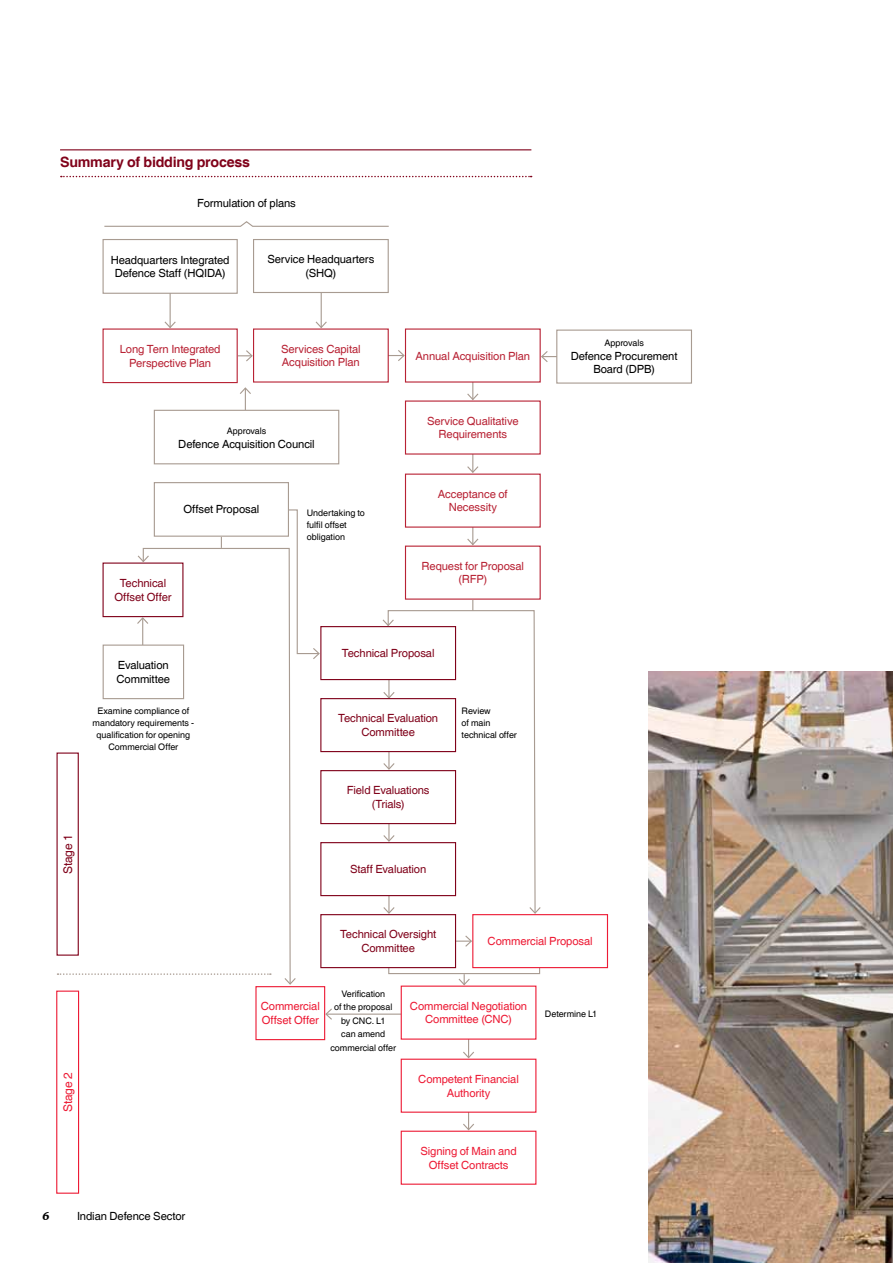
<style>
.page{position:relative;width:893px;height:1263px;background:#fff}
.page>*{position:absolute;margin:0;border:0;box-sizing:border-box;transform-origin:0 0}
.t1{font:700 14.25px "Helvetica";letter-spacing:-.015em;color:#80021a}
.t2{font:12px "Helvetica";letter-spacing:-.01em;color:#80021a}
.t3{font:12px "Helvetica";letter-spacing:-.01em;color:#ed1b35}
.t4{font:11.25px/13.5px "Helvetica";letter-spacing:-.01em;color:#000;text-align:center}
.t5{font:11.25px/13.5px "Helvetica";letter-spacing:-.01em;color:#b82234;text-align:center}
.t6{font:11.25px/13.5px "Helvetica";letter-spacing:-.01em;color:#ed1b35;text-align:center}
.t7{font:11.25px/13.5px "Helvetica";letter-spacing:-.01em;color:#80021a;text-align:center}
.t8{font:italic 900 11.25px "Charter IT Cby BT";color:#000}
.t9{font:9px/12px "Helvetica";letter-spacing:-.005em;color:#000}
</style>
<div class="page">
<img style="left:648px;top:671px;width:245px;height:592px">
<hr style="left:60px;top:149px;width:471px;height:1px;background:#80021a">
<svg style="left:61px;top:176px;width:471px;height:1px"></svg>
<svg style="left:104px;top:221px;width:285px;height:6px"></svg>
<svg style="left:58px;top:973px;width:84px;height:2px"></svg>
<div style="left:388px;top:965px;width:152px;height:9px;border:1px solid #a89b91"></div>
<div style="left:255px;top:986px;width:70px;height:54px;border:1px solid #ed1b35"></div>
<hr style="left:170px;top:284px;width:1px;height:43px;background:#a89b91">
<svg style="left:164px;top:320px;width:12px;height:8px"></svg>
<hr style="left:245px;top:388px;width:1px;height:44px;background:#a89b91">
<svg style="left:240px;top:387px;width:11px;height:8px"></svg>
<hr style="left:321px;top:284px;width:1px;height:43px;background:#a89b91">
<svg style="left:315px;top:320px;width:12px;height:8px"></svg>
<hr style="left:472px;top:356px;width:1px;height:43px;background:#a89b91">
<svg style="left:467px;top:392px;width:12px;height:8px"></svg>
<hr style="left:472px;top:429px;width:1px;height:43px;background:#a89b91">
<svg style="left:466px;top:465px;width:14px;height:9px"></svg>
<hr style="left:472px;top:501px;width:1px;height:43px;background:#a89b91">
<svg style="left:466px;top:537px;width:14px;height:9px"></svg>
<svg style="left:136px;top:616px;width:6px;height:8px"></svg>
<svg style="left:457px;top:974px;width:14px;height:11px"></svg>
<hr style="left:468px;top:1014px;width:1px;height:43px;background:#a89b91">
<svg style="left:462px;top:1050px;width:13px;height:9px"></svg>
<hr style="left:468px;top:1086px;width:1px;height:43px;background:#a89b91">
<svg style="left:462px;top:1122px;width:13px;height:9px"></svg>
<hr style="left:208px;top:355px;width:44px;height:1px;background:#a89b91">
<svg style="left:245px;top:350px;width:8px;height:12px"></svg>
<hr style="left:360px;top:355px;width:44px;height:1px;background:#a89b91">
<svg style="left:397px;top:349px;width:8px;height:13px"></svg>
<hr style="left:428px;top:940px;width:43px;height:2px;background:#a89b91">
<svg style="left:464px;top:935px;width:8px;height:12px"></svg>
<hr style="left:326px;top:1013px;width:82px;height:2px;background:#a89b91">
<svg style="left:324px;top:1007px;width:9px;height:14px"></svg>
<hr style="left:542px;top:356px;width:43px;height:1px;background:#a89b91">
<svg style="left:541px;top:351px;width:8px;height:11px"></svg>
<div style="left:103px;top:329px;width:134px;height:54px;background:#fff"></div>
<div style="left:103px;top:328px;width:135px;height:55px;border:1px solid #b82234"></div>
<div style="left:154px;top:410px;width:185px;height:54px;background:#fff"></div>
<div style="left:154px;top:410px;width:185px;height:54px;border:1px solid #a89b91"></div>
<div style="left:103px;top:240px;width:134px;height:53px;background:#fff"></div>
<div style="left:103px;top:239px;width:135px;height:55px;border:1px solid #a89b91"></div>
<div style="left:254px;top:240px;width:134px;height:52px;background:#fff"></div>
<div style="left:253px;top:239px;width:136px;height:54px;border:1px solid #a89b91"></div>
<div style="left:254px;top:329px;width:134px;height:53px;background:#fff"></div>
<div style="left:557px;top:330px;width:134px;height:53px;background:#fff"></div>
<div style="left:556px;top:330px;width:136px;height:54px;border:1px solid #a89b91"></div>
<div style="left:401px;top:986px;width:135px;height:53px;background:#fff"></div>
<div style="left:401px;top:1059px;width:135px;height:53px;background:#fff"></div>
<div style="left:401px;top:1059px;width:135px;height:54px;border:1px solid #ed1b35"></div>
<div style="left:401px;top:1131px;width:135px;height:54px;border:1px solid #ed1b35"></div>
<div style="left:320px;top:626px;width:136px;height:54px;border:1px solid #80021a"></div>
<div style="left:320px;top:698px;width:136px;height:54px;border:1px solid #80021a"></div>
<div style="left:320px;top:770px;width:136px;height:54px;border:1px solid #80021a"></div>
<div style="left:320px;top:842px;width:136px;height:54px;border:1px solid #80021a"></div>
<div style="left:321px;top:915px;width:135px;height:52px;background:#fff"></div>
<div style="left:320px;top:914px;width:136px;height:54px;border:1px solid #80021a"></div>
<div style="left:57px;top:752px;width:22px;height:204px;border:1px solid #80021a"></div>
<div style="left:56px;top:990px;width:23px;height:204px;border:1px solid #ed1b35"></div>
<div style="left:473px;top:915px;width:134px;height:52px;background:#fff"></div>
<div style="left:472px;top:914px;width:136px;height:54px;border:1px solid #ed1b35"></div>
<svg style="left:142px;top:547px;width:149px;height:430px"></svg>
<svg style="left:284px;top:977px;width:12px;height:8px"></svg>
<svg style="left:136px;top:554px;width:14px;height:9px"></svg>
<svg style="left:387px;top:609px;width:149px;height:305px"></svg>
<svg style="left:528px;top:906px;width:14px;height:9px"></svg>
<svg style="left:381px;top:618px;width:14px;height:9px"></svg>
<svg style="left:221px;top:509px;width:100px;height:151px"></svg>
<div style="left:103px;top:645px;width:81px;height:54px;background:#fff"></div>
<div style="left:103px;top:644px;width:81px;height:55px;border:1px solid #a89b91"></div>
<div style="left:154px;top:483px;width:134px;height:53px;background:#fff"></div>
<div style="left:154px;top:482px;width:135px;height:55px;border:1px solid #a89b91"></div>
<h1 class="t1" style="left:60px;top:154px;width:192px">Summary of bidding process</h1>
<p class="t4" style="left:197px;top:197px;width:100px">Formulation of plans</p>
<p class="t4" style="left:111px;top:253px;width:120px">Headquarters Integrated<br>Defence Staff (HQIDA)</p>
<p class="t4" style="left:267px;top:253px;width:108px">Service Headquarters (SHQ)</p>
<p class="t5" style="left:120px;top:343px;width:102px">Long Tern Integrated<br>Perspective Plan</p>
<p class="t5" style="left:281px;top:343px;width:81px;text-align:left">Services Capital<br>Acquisition Plan</p>
<p class="t5" style="left:415px;top:349px;width:116px">Annual Acquisition Plan</p>
<p class="t9" style="left:227px;top:426px;width:41px">Approvals</p>
<p class="t4" style="left:178px;top:438px;width:138px">Defence Acquisition Council</p>
<p class="t4" style="left:183px;top:503px;width:77px">Offset Proposal</p>
<p class="t7" style="left:114px;top:577px;width:59px">Technical<br>Offset Offer</p>
<p class="t9" style="left:307px;top:507px;width:59px">Undertaking to fulfil offset obligation</p>
<p class="t5" style="left:427px;top:415px;width:93px">Service Qualitative<br>Requirements</p>
<p class="t5" style="left:438px;top:488px;width:71px">Acceptance of<br>Necessity</p>
<p class="t5" style="left:422px;top:560px;width:104px">Request for Proposal (RFP)</p>
<p class="t4" style="left:117px;top:659px;width:55px;text-align:left">Evaluation<br>Committee</p>
<p class="t9" style="left:93px;top:705px;width:103px;text-align:center">Examine compliance of mandatory requirements - qualification for opening<br>Commercial Offer</p>
<h2 class="t2" style="left:61px;top:874px;width:42px;rotate:-90deg">Stage 1</h2>
<p class="t7" style="left:342px;top:647px;width:94px">Technical Proposal</p>
<p class="t7" style="left:338px;top:712px;width:101px">Technical Evaluation<br>Committee</p>
<p class="t7" style="left:347px;top:784px;width:84px">Field Evaluations (Trials)</p>
<p class="t7" style="left:350px;top:863px;width:78px">Staff Evaluation</p>
<p class="t9" style="left:462px;top:705px;width:57px">Review<br>of main technical offer</p>
<p class="t9" style="left:604px;top:337px;width:41px">Approvals</p>
<p class="t4" style="left:571px;top:350px;width:108px">Defence Procurement<br>Board (DPB)</p>
<h2 class="t3" style="left:61px;top:1112px;width:42px;rotate:-90deg">Stage 2</h2>
<p class="t7" style="left:340px;top:928px;width:98px">Technical Oversight<br>Committee</p>
<p class="t6" style="left:488px;top:935px;width:107px">Commercial Proposal</p>
<p class="t6" style="left:261px;top:1000px;width:61px;text-align:left">Commercial<br>Offset Offer</p>
<p class="t9" style="left:330px;top:987px;width:67px;line-height:13.5px;text-align:center">Verification<br>of the proposal by CNC. L1<br>can amend commercial offer</p>
<p class="t6" style="left:410px;top:1000px;width:119px">Commercial Negotiation<br>Committee (CNC)</p>
<p class="t6" style="left:418px;top:1073px;width:102px">Competent Financial<br>Authority</p>
<p class="t9" style="left:545px;top:1008px;width:54px">Determine L1</p>
<p class="t6" style="left:420px;top:1145px;width:98px">Signing of Main and<br>Offset Contracts</p>
<p class="t8" style="left:43px;top:1209px;width:9px">6</p>
<p class="t4" style="left:77px;top:1210px;width:110px">Indian Defence Sector</p>
</div>
